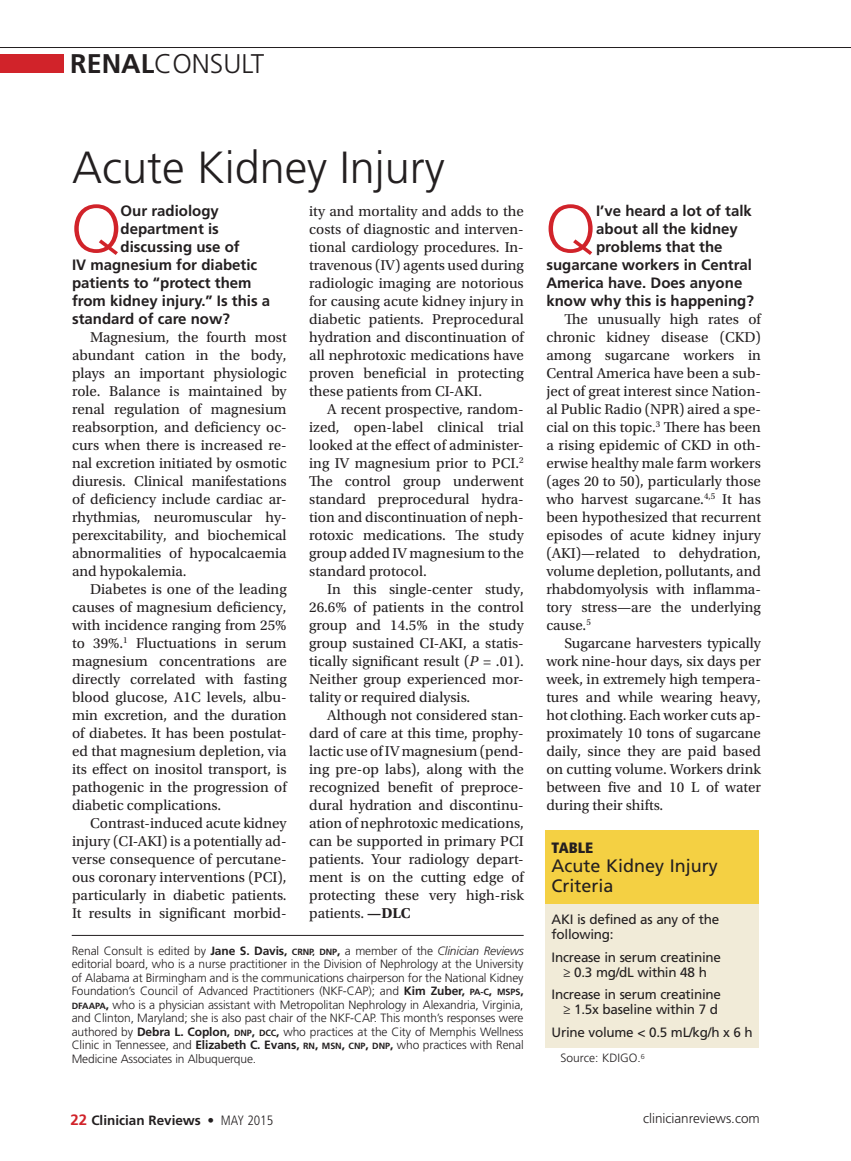
<style>
.page{position:relative;width:851px;height:1161px;background:#fff}
.page>*{position:absolute;margin:0;border:0;box-sizing:border-box;transform-origin:0 0}
.Q1{font:300 65.4px "Helvetica Neue LT Std";color:#d1232a}
.t1{font:300 45px "Frutiger LT Std";color:#231f20}
.t2{font:300 27px "Frutiger LT Std";color:#231f20}
.Table_Figure_Title{font:18px/19.5px "Frutiger LT Std";color:#231f20}
.BODY1{font:15px/18px "Utopia Std";color:#231f20;text-align:justify}
.Q1-2{font:700 15px "Frutiger LT Std";color:#231f20}
.Table_Figure_Title-2{font:900 condensed 15px "Frutiger LT Std";color:#231f20}
.Table_Box_Text{font:13.5px/15px "Frutiger LT Std";letter-spacing:-.02em;color:#231f20}
.t3{font:700 13.5px "Frutiger LT Std";color:#231f20}
.t4{font:300 13.5px "Frutiger LT Std";color:#231f20}
.Author_Bio{font:300 12px/13.5px "Frutiger LT Std";letter-spacing:-.01em;color:#231f20;text-align:justify}
.Table_Source{font:300 12px "Frutiger LT Std";color:#231f20}
.s1{font-weight:700}
.s2{font-style:italic}
.s3{font-weight:700;font-size:9px}
.s4{font-size:15px;color:#d1232a}
.s5{font-weight:400;font-stretch:condensed}
.s6{font-weight:300;font-stretch:condensed}
</style>
<div class="page">
<div style="left:0;top:54px;width:63px;height:19px;background:#d1232a"></div>
<hr style="left:72px;top:935px;width:451px;height:1px;background:#231f20">
<hr style="left:0;top:47px;width:850px;height:1px;background:#231f20">
<div style="left:545px;top:830px;width:214px;height:74px;background:#f4d043"></div>
<div style="left:545px;top:904px;width:214px;height:143px;background:#f1ebd8"></div>
<p class="t2" style="left:70px;top:48px;width:196px"><span class="s1">RENAL</span>CONSULT</p>
<h1 class="t1" style="left:72px;top:142px;width:374px">Acute Kidney Injury</h1>
<p class="Q1" style="left:72px;top:189px;width:50px">Q</p>
<p class="Q1-2" style="left:120px;top:202px;width:100px">Our radiology</p>
<p class="Q1-2" style="left:120px;top:220px;width:100px">department is</p>
<p class="Q1-2" style="left:120px;top:238px;width:121px">discussing use of</p>
<p class="Q1-2" style="left:72px;top:256px;width:187px">IV magnesium for diabetic</p>
<p class="Q1-2" style="left:72px;top:274px;width:181px">patients to “protect them</p>
<p class="Q1-2" style="left:72px;top:292px;width:200px">from kidney injury.” Is this a</p>
<p class="Q1-2" style="left:72px;top:310px;width:159px">standard of care now?</p>
<p class="BODY1" style="left:72px;top:328px;width:216px;text-indent:18px">Magnesium, the fourth most abundant cation in the body, plays an important physiologic role. Balance is maintained by renal regulation of magnesium reabsorption, and deficiency oc&shy;curs when there is increased re&shy;nal excretion initiated by osmotic diuresis. Clinical manifestations of deficiency include cardiac ar&shy;rhythmias, neuromuscular hy&shy;perexcitability, and biochemical abnormalities of hypocalcaemia and hypokalemia.</p>
<p class="BODY1" style="left:72px;top:580px;width:216px;text-indent:18px">Diabetes is one of the leading causes of magnesium deficiency, with incidence ranging from 25% to 39%.<sup>1</sup> Fluctuations in serum magnesium concentrations are directly correlated with fasting blood glucose, A1C levels, albu&shy;min excretion, and the duration of diabetes. It has been postulat&shy;ed that magnesium depletion, via its effect on inositol transport, is pathogenic in the progression of diabetic complications.</p>
<p class="BODY1" style="left:72px;top:814px;width:216px;text-indent:18px">Contrast-induced acute kidney injury (CI-AKI) is a potentially ad&shy;verse consequence of percutane&shy;ous coronary interventions (PCI), particularly in diabetic patients.<br>It results in significant morbid-</p>
<p class="BODY1" style="left:309px;top:202px;width:216px">ity and mortality and adds to the costs of diagnostic and interven&shy;tional cardiology procedures. In&shy;travenous (IV) agents used during radiologic imaging are notorious for causing acute kidney injury in diabetic patients. Preprocedural hydration and discontinuation of all nephrotoxic medications have proven beneficial in protecting these patients from CI-AKI.</p>
<p class="BODY1" style="left:309px;top:400px;width:216px;text-indent:18px">A recent prospective, random&shy;ized, open-label clinical trial looked at the effect of administer&shy;ing IV magnesium prior to PCI.<sup>2<br></sup>The control group underwent standard preprocedural hydra&shy;tion and discontinuation of neph&shy;rotoxic medications. The study group added IV magnesium to the standard protocol.</p>
<p class="BODY1" style="left:309px;top:580px;width:216px;text-indent:18px">In this single-center study, 26.6% of patients in the control group and 14.5% in the study group sustained CI-AKI, a statis&shy;tically significant result (<span class="s2">P</span> = .01).<br>Neither group experienced mor&shy;tality or required dialysis.</p>
<p class="BODY1" style="left:309px;top:706px;width:216px;text-indent:18px">Although not considered stan&shy;dard of care at this time, prophy&shy;lactic use of IV magnesium (pend&shy;ing pre-op labs), along with the recognized benefit of preproce&shy;dural hydration and discontinu&shy;ation of nephrotoxic medications, can be supported in primary PCI patients. Your radiology depart&shy;ment is on the cutting edge of protecting these very high-risk patients. <span class="s1">—DLC</span></p>
<p class="Author_Bio" style="left:72px;top:944px;width:453px">Renal Consult is edited by <span class="s1">Jane S. Davis,</span> <span class="s3">CRNP, DNP</span><span class="s1">,</span> a member of the <span class="s2">Clinician Reviews </span>editorial board, who is a nurse practitioner in the Division of Nephrology at the University of Alabama at Birmingham and is the communications chairperson for the National Kidney Foundation’s Council of Advanced Practitioners (NKF-CAP); and <span class="s1">Kim Zuber,</span> <span class="s3">PA-C</span><span class="s1">,</span> <span class="s3">MSPS</span><span class="s1">, </span><span class="s3">DFAAPA</span><span class="s1">,</span> who is a physician assistant with Metropolitan Nephrology in Alexandria, Virginia, and Clinton, Maryland; she is also past chair of the NKF-CAP. This month’s responses were authored by <span class="s1">Debra L. Coplon,</span> <span class="s3">DNP</span><span class="s1">,</span> <span class="s3">DCC</span><span class="s1">,</span> who practices at the City of Memphis Wellness Clinic in Tennessee, and <span class="s1">Elizabeth C. Evans,</span> <span class="s3">RN</span><span class="s1">,</span> <span class="s3">MSN</span><span class="s1">,</span> <span class="s3">CNP</span><span class="s1">,</span> <span class="s3">DNP</span><span class="s1">,</span> who practices with Renal Medicine Associates in Albuquerque.</p>
<p class="Q1" style="left:546px;top:189px;width:50px">Q</p>
<p class="Q1-2" style="left:596px;top:202px;width:157px">I’ve heard a lot of talk</p>
<p class="Q1-2" style="left:596px;top:220px;width:143px">about all the kidney</p>
<p class="Q1-2" style="left:596px;top:238px;width:128px">problems that the</p>
<p class="Q1-2" style="left:546px;top:256px;width:207px">sugarcane workers in Central</p>
<p class="Q1-2" style="left:546px;top:274px;width:197px">America have. Does anyone</p>
<p class="Q1-2" style="left:546px;top:292px;width:209px">know why this is happening?</p>
<p class="BODY1" style="left:546px;top:310px;width:216px;text-indent:18px">The unusually high rates of chronic kidney disease (CKD) among sugarcane workers in Central America have been a sub&shy;ject of great interest since Nation&shy;al Public Radio (NPR) aired a spe&shy;cial on this topic.<sup>3</sup> There has been a rising epidemic of CKD in oth&shy;erwise healthy male farm workers (ages 20 to 50), particularly those who harvest sugarcane.<sup>4,5</sup> It has been hypothesized that recurrent episodes of acute kidney injury (AKI)—related to dehydration, volume depletion, pollutants, and rhabdomyolysis with inflamma&shy;tory stress—are the underlying cause.<sup>5</sup></p>
<p class="BODY1" style="left:546px;top:634px;width:216px;text-indent:18px">Sugarcane harvesters typically work nine-hour days, six days per week, in extremely high tempera&shy;tures and while wearing heavy, hot clothing. Each worker cuts ap&shy;proximately 10 tons of sugarcane daily, since they are paid based on cutting volume. Workers drink between five and 10 L of water during their shifts.</p>
<p class="Table_Figure_Title-2" style="left:551px;top:838px;width:43px">TABLE</p>
<p class="Table_Figure_Title" style="left:551px;top:856px;width:168px">Acute Kidney Injury<br>Criteria</p>
<p class="Table_Box_Text" style="left:551px;top:912px;width:169px">AKI is defined as any of the following:</p>
<p class="Table_Box_Text" style="left:551px;top:950px;width:171px;text-align:center">Increase in serum creatinine ≥ 0.3 mg/dL within 48 h</p>
<p class="Table_Box_Text" style="left:551px;top:987px;width:171px;text-align:right">Increase in serum creatinine ≥ 1.5x baseline within 7 d</p>
<p class="Table_Box_Text" style="left:551px;top:1025px;width:203px">Urine volume &lt; 0.5 mL/kg/h x 6 h</p>
<p class="Table_Source" style="left:560px;top:1052px;width:86px">Source: KDIGO.<sup>6</sup></p>
<p class="t3" style="left:70px;top:1112px;width:204px"><span class="s4">22</span> Clinician Reviews <span class="s5">•</span> <span class="s6">MAY 2015</span></p>
<p class="t4" style="left:643px;top:1111px;width:118px">clinicianreviews.com</p>
</div>
